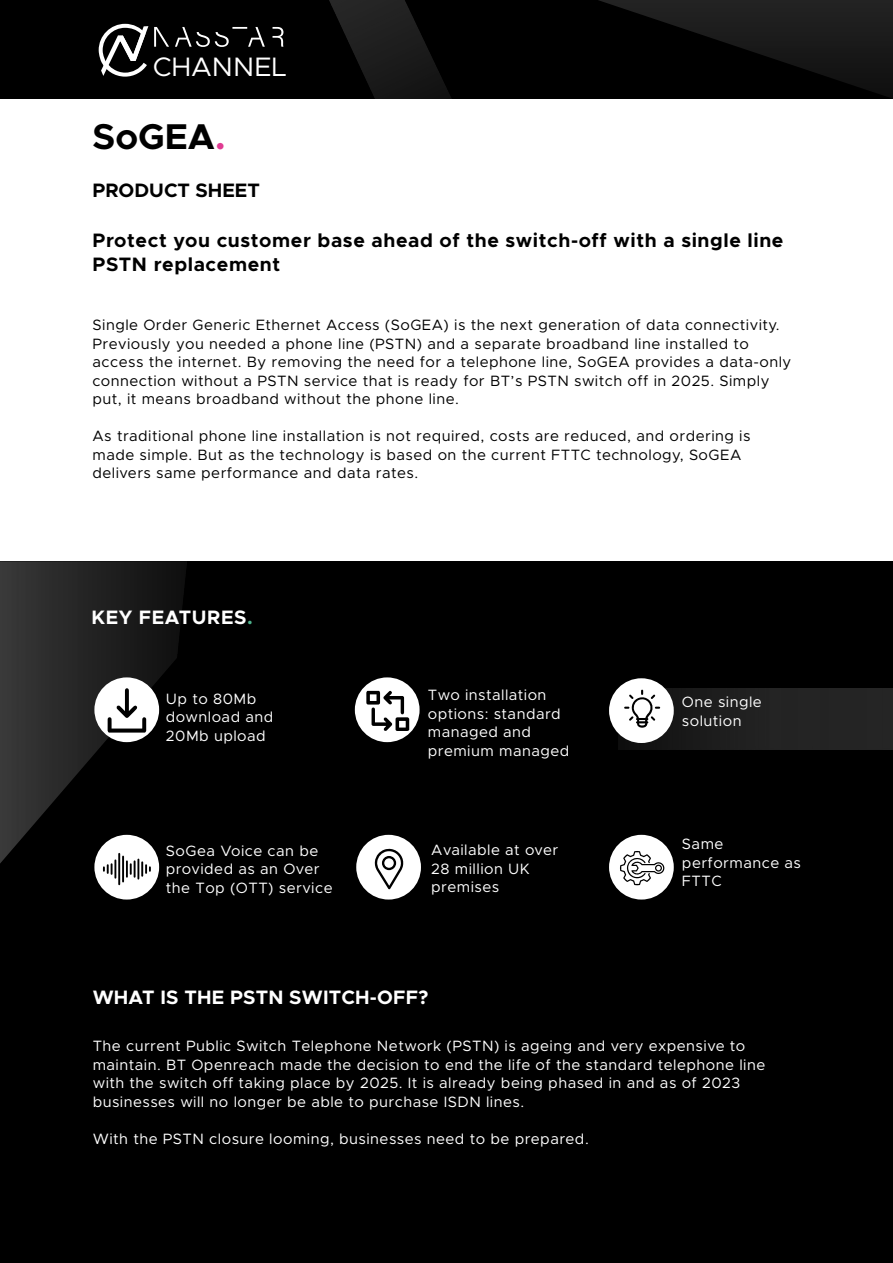
<style>
.page{position:relative;width:893px;height:1263px;background:#fff}
.page>*{position:absolute;margin:0;border:0;box-sizing:border-box;transform-origin:0 0}
.t1{font:700 36px "Metropolis";color:#000}
.t2{font:26.85px "Metropolis";color:#fff}
.t3{font:700 19.5px/24px "Metropolis";letter-spacing:.03em;color:#000}
.t4{font:700 19.5px "Metropolis";letter-spacing:.01em;color:#fff}
.t5{font:700 19.5px "Metropolis";letter-spacing:.03em;color:#fff}
.t6{font:700 19.5px "Metropolis";color:#000}
.t7{font:15px/18.5px "Metropolis";letter-spacing:.03em;color:#000}
.t8{font:15px/18.5px "Metropolis";letter-spacing:.03em;color:#fff}
.s1{color:#e03b92}
.s2{color:#4eb38d}
</style>
<div class="page">
<div style="left:0;top:0;width:893px;height:99px;background:#000"></div>
<div style="left:0;top:561px;width:893px;height:702px;background:#000"></div>
<img style="left:0;top:561px;width:187px;height:302px">
<img style="left:599px;top:0;width:294px;height:98px">
<img style="left:619px;top:689px;width:274px;height:60px">
<img style="left:272px;top:0;width:180px;height:99px">
<svg style="left:273px;top:27px;width:10px;height:20px"></svg>
<svg style="left:154px;top:27px;width:15px;height:20px"></svg>
<svg style="left:175px;top:27px;width:90px;height:20px"></svg>
<svg style="left:99px;top:24px;width:49px;height:53px"></svg>
<div style="left:94px;top:677px;width:65px;height:65px;background:#fff;border-radius:50%"></div>
<div style="left:355px;top:677px;width:65px;height:65px;background:#fff;border-radius:50%"></div>
<div style="left:94px;top:835px;width:65px;height:64px;background:#fff;border-radius:50%"></div>
<div style="left:609px;top:678px;width:65px;height:65px;background:#fff;border-radius:50%"></div>
<div style="left:356px;top:835px;width:65px;height:64px;background:#fff;border-radius:50%"></div>
<div style="left:609px;top:835px;width:65px;height:64px;background:#fff;border-radius:50%"></div>
<svg style="left:366px;top:691px;width:43px;height:40px"></svg>
<svg style="left:108px;top:688px;width:38px;height:45px"></svg>
<svg style="left:375px;top:849px;width:29px;height:40px"></svg>
<svg style="left:103px;top:853px;width:48px;height:32px"></svg>
<svg style="left:620px;top:851px;width:45px;height:34px"></svg>
<svg style="left:624px;top:690px;width:36px;height:38px"></svg>
<h2 class="t2" style="left:153px;top:50px;width:136px">CHANNEL</h2>
<h1 class="t1" style="left:93px;top:114px;width:134px">SoGEA<span class="s1">.</span></h1>
<h3 class="t6" style="left:93px;top:178px;width:169px">PRODUCT SHEET</h3>
<h3 class="t3" style="left:93px;top:228px;width:692px">Protect you customer base ahead of the switch-off with a single line<br>PSTN replacement</h3>
<p class="t7" style="left:93px;top:316px;width:700px">Single Order Generic Ethernet Access (SoGEA) is the next generation of data connectivity.<br>Previously you needed a phone line (PSTN) and a separate broadband line installed to access the internet. By removing the need for a telephone line, SoGEA provides a data-only connection without a PSTN service that is ready for BT’s PSTN switch off in 2025. Simply put, it means broadband without the phone line.</p>
<p class="t7" style="left:93px;top:427px;width:659px">As traditional phone line installation is not required, costs are reduced, and ordering is made simple. But as the technology is based on the current FTTC technology, SoGEA delivers same performance and data rates.</p>
<h3 class="t5" style="left:91px;top:604px;width:163px">KEY FEATURES<span class="s2">.</span></h3>
<p class="t8" style="left:166px;top:689px;width:109px">Up to 80Mb download and<br>20Mb upload</p>
<p class="t8" style="left:428px;top:686px;width:143px">Two installation options: standard managed and premium managed</p>
<p class="t8" style="left:682px;top:693px;width:81px">One single solution</p>
<p class="t8" style="left:166px;top:841px;width:168px">SoGea Voice can be provided as an Over the Top (OTT) service</p>
<p class="t8" style="left:431px;top:841px;width:128px">Available at over<br>28 million UK premises</p>
<p class="t8" style="left:682px;top:835px;width:120px">Same performance as<br>FTTC</p>
<h3 class="t4" style="left:93px;top:985px;width:337px">WHAT IS THE PSTN SWITCH-OFF?</h3>
<p class="t8" style="left:93px;top:1037px;width:674px">The current Public Switch Telephone Network (PSTN) is ageing and very expensive to maintain. BT Openreach made the decision to end the life of the standard telephone line with the switch off taking place by 2025. It is already being phased in and as of 2023 businesses will no longer be able to purchase ISDN lines.</p>
<p class="t8" style="left:93px;top:1129px;width:498px">With the PSTN closure looming, businesses need to be prepared.</p>
</div>
